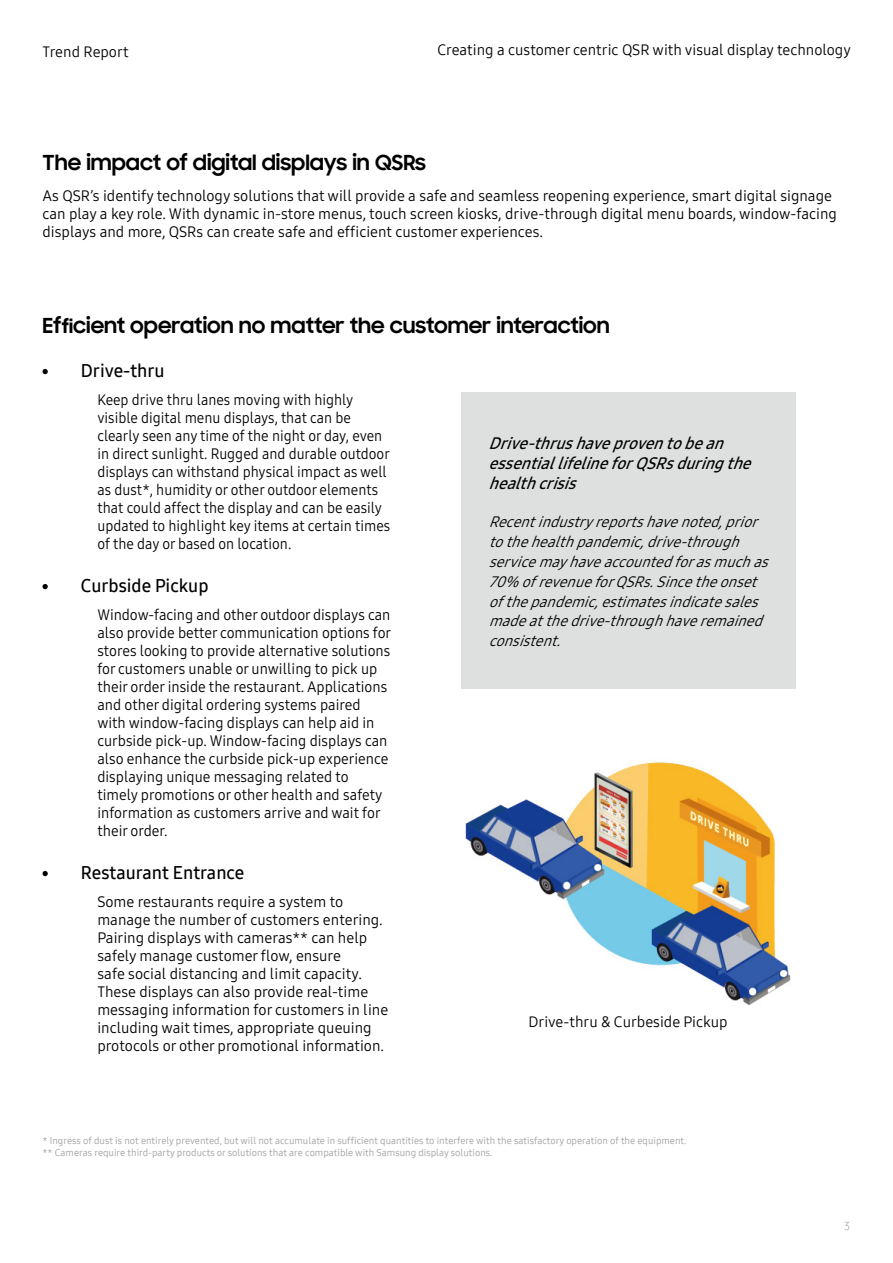
<style>
.page{position:relative;width:893px;height:1263px;background:#fff}
.page>*{position:absolute;margin:0;border:0;box-sizing:border-box;transform-origin:0 0}
.t1{font:700 21px "Samsung Sharp Sans";color:#000}
.t2{font:18px "Samsung One 600";color:#000}
.t3{font:italic 16.5px/19.8px "Samsung One Korean OTF 600";color:#000}
.t4{font:15px/18px "Samsung One Korean OTF 400";color:#000}
.t5{font:15px/18px "Samsung One Korean OTF 400";color:#000;scale:.95 1}
.t6{font:italic 15px/19.8px "Samsung One Korean OTF 400";color:#000}
.t7{font:15px "Samsung One 400";color:#000}
.t8{font:11.25px "Samsung One 200";color:#727171}
.t9{font:9.75px/11.7px "Samsung One 400";color:#9fa0a0}
</style>
<div class="page">
<svg style="left:43px;top:871px;width:5px;height:5px"></svg>
<div style="left:461px;top:392px;width:334px;height:296px;background:#dedfdf"></div>
<svg style="left:43px;top:584px;width:5px;height:5px"></svg>
<svg style="left:43px;top:369px;width:5px;height:5px"></svg>
<img style="left:465px;top:762px;width:326px;height:243px">
<p class="t7" style="left:43px;top:41px;width:88px">Trend Report</p>
<p class="t7" style="left:437px;top:40px;width:415px">Creating a customer centric QSR with visual display technology</p>
<h1 class="t1" style="left:43px;top:147px;width:385px">The impact of digital displays in QSRs</h1>
<p class="t4" style="left:43px;top:187px;width:796px">As QSR’s identify technology solutions that will provide a safe and seamless reopening experience, smart digital signage can play a key role. With dynamic in-store menus, touch screen kiosks, drive-through digital menu boards, window-facing displays and more, QSRs can create safe and efficient customer experiences.</p>
<h1 class="t1" style="left:43px;top:310px;width:569px">Efficient operation no matter the customer interaction</h1>
<p class="t2" style="left:81px;top:359px;width:85px">Drive-thru</p>
<p class="t5" style="left:97px;top:390px;width:310px">Keep drive thru lanes moving with highly visible digital menu displays, that can be clearly seen any time of the night or day, even in direct sunlight. Rugged and durable outdoor displays can withstand physical impact as well as dust*, humidity or other outdoor elements that could affect the display and can be easily updated to highlight key items at certain times of the day or based on location.</p>
<p class="t2" style="left:81px;top:574px;width:129px">Curbside Pickup</p>
<p class="t4" style="left:97px;top:605px;width:295px">Window-facing and other outdoor displays can also provide better communication options for stores looking to provide alternative solutions for customers unable or unwilling to pick up their order inside the restaurant. Applications and other digital ordering systems paired with window-facing displays can help aid in curbside pick-up. Window-facing displays can also enhance the curbside pick-up experience displaying unique messaging related to timely promotions or other health and safety information as customers arrive and wait for their order.</p>
<p class="t2" style="left:81px;top:860px;width:165px">Restaurant Entrance</p>
<p class="t4" style="left:97px;top:892px;width:292px">Some restaurants require a system to manage the number of customers entering.<br>Pairing displays with cameras** can help safely manage customer flow, ensure<br>safe social distancing and limit capacity.<br>These displays can also provide real-time messaging information for customers in line including wait times, appropriate queuing protocols or other promotional information.</p>
<p class="t3" style="left:488px;top:434px;width:271px">Drive-thrushaveproventobean essentiallifelineforQSRsduringthe healthcrisis</p>
<p class="t6" style="left:489px;top:512px;width:287px">Recentindustryreportshavenoted,prior tothehealthpandemic,drive-through servicemayhaveaccountedforasmuchas 70%ofrevenueforQSRs.Sincetheonset ofthepandemic,estimatesindicatesales madeatthedrive-throughhaveremained consistent.</p>
<p class="t7" style="left:528px;top:1011px;width:201px">Drive-thru &amp; Curbeside Pickup</p>
<p class="t9" style="left:43px;top:1135px;width:645px">* Ingress of dust is not entirely prevented, but will not accumulate in sufficient quantities to interfere with the satisfactory operation of the equipment. ** Cameras require third-party products or solutions that are compatible with Samsung display solutions.</p>
<p class="t8" style="left:844px;top:1218px;width:7px">3</p>
</div>
